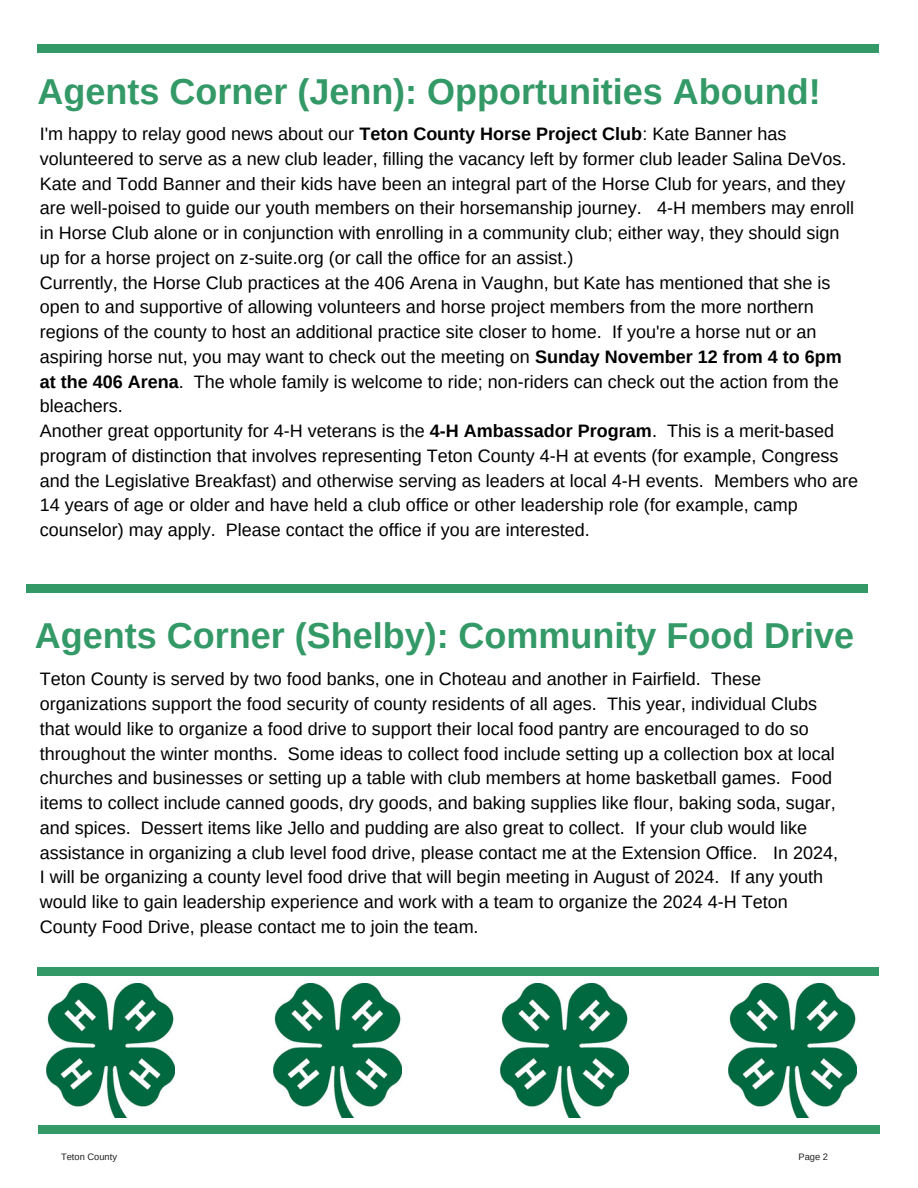
<style>
.page{position:relative;width:918px;height:1188px;background:#fff}
.page>*{position:absolute;margin:0;border:0;box-sizing:border-box;transform-origin:0 0}
.t1{font:700 36px "Arimo";color:#396}
.t2{font:18px/24.8px "Arimo";color:#000}
.t3{font:9.3px "Arimo";color:#222}
.s1{font-weight:700}
</style>
<div class="page">
<div style="left:38px;top:44px;width:841px;height:8px;background:#396"></div>
<div style="left:38px;top:1125px;width:842px;height:8px;background:#396"></div>
<div style="left:26px;top:585px;width:842px;height:8px;background:#396"></div>
<div style="left:38px;top:968px;width:841px;height:8px;background:#396"></div>
<img style="left:46px;top:983px;width:128px;height:134px">
<img style="left:273px;top:983px;width:128px;height:134px">
<img style="left:500px;top:983px;width:129px;height:134px">
<img style="left:728px;top:983px;width:128px;height:134px">
<p class="t1" style="left:38px;top:72px;width:785px">Agents Corner (Jenn): Opportunities Abound!</p>
<p class="t2" style="left:40px;top:122px;width:816px">I'm happy to relay good news about our <span class="s1">Teton County Horse Project Club</span>: Kate Banner has volunteered to serve as a new club leader, filling the vacancy left by former club leader Salina DeVos.<br>Kate and Todd Banner and their kids have been an integral part of the Horse Club for years, and they are well-poised to guide our youth members on their horsemanship journey. 4-H members may enroll in Horse Club alone or in conjunction with enrolling in a community club; either way, they should sign up for a horse project on z-suite.org (or call the office for an assist.)</p>
<p class="t2" style="left:40px;top:270px;width:804px">Currently, the Horse Club practices at the 406 Arena in Vaughn, but Kate has mentioned that she is open to and supportive of allowing volunteers and horse project members from the more northern regions of the county to host an additional practice site closer to home. If you're a horse nut or an aspiring horse nut, you may want to check out the meeting on <span class="s1">Sunday November 12 from 4 to 6pm at the 406 Arena</span>. The whole family is welcome to ride; non-riders can check out the action from the bleachers.</p>
<p class="t2" style="left:40px;top:419px;width:820px">Another great opportunity for 4-H veterans is the <span class="s1">4-H Ambassador Program</span>. This is a merit-based program of distinction that involves representing Teton County 4-H at events (for example, Congress and the Legislative Breakfast) and otherwise serving as leaders at local 4-H events. Members who are 14 years of age or older and have held a club office or other leadership role (for example, camp counselor) may apply. Please contact the office if you are interested.</p>
<p class="t1" style="left:35px;top:616px;width:821px">Agents Corner (Shelby): Community Food Drive</p>
<p class="t2" style="left:40px;top:667px;width:800px">Teton County is served by two food banks, one in Choteau and another in Fairfield. These organizations support the food security of county residents of all ages. This year, individual Clubs that would like to organize a food drive to support their local food pantry are encouraged to do so throughout the winter months. Some ideas to collect food include setting up a collection box at local churches and businesses or setting up a table with club members at home basketball games. Food items to collect include canned goods, dry goods, and baking supplies like flour, baking soda, sugar, and spices. Dessert items like Jello and pudding are also great to collect. If your club would like assistance in organizing a club level food drive, please contact me at the Extension Office. In 2024, I will be organizing a county level food drive that will begin meeting in August of 2024. If any youth would like to gain leadership experience and work with a team to organize the 2024 4-H Teton County Food Drive, please contact me to join the team.</p>
<p class="t3" style="left:61px;top:1152px;width:57px">Teton County</p>
<p class="t3" style="left:799px;top:1152px;width:31px">Page 2</p>
</div>
